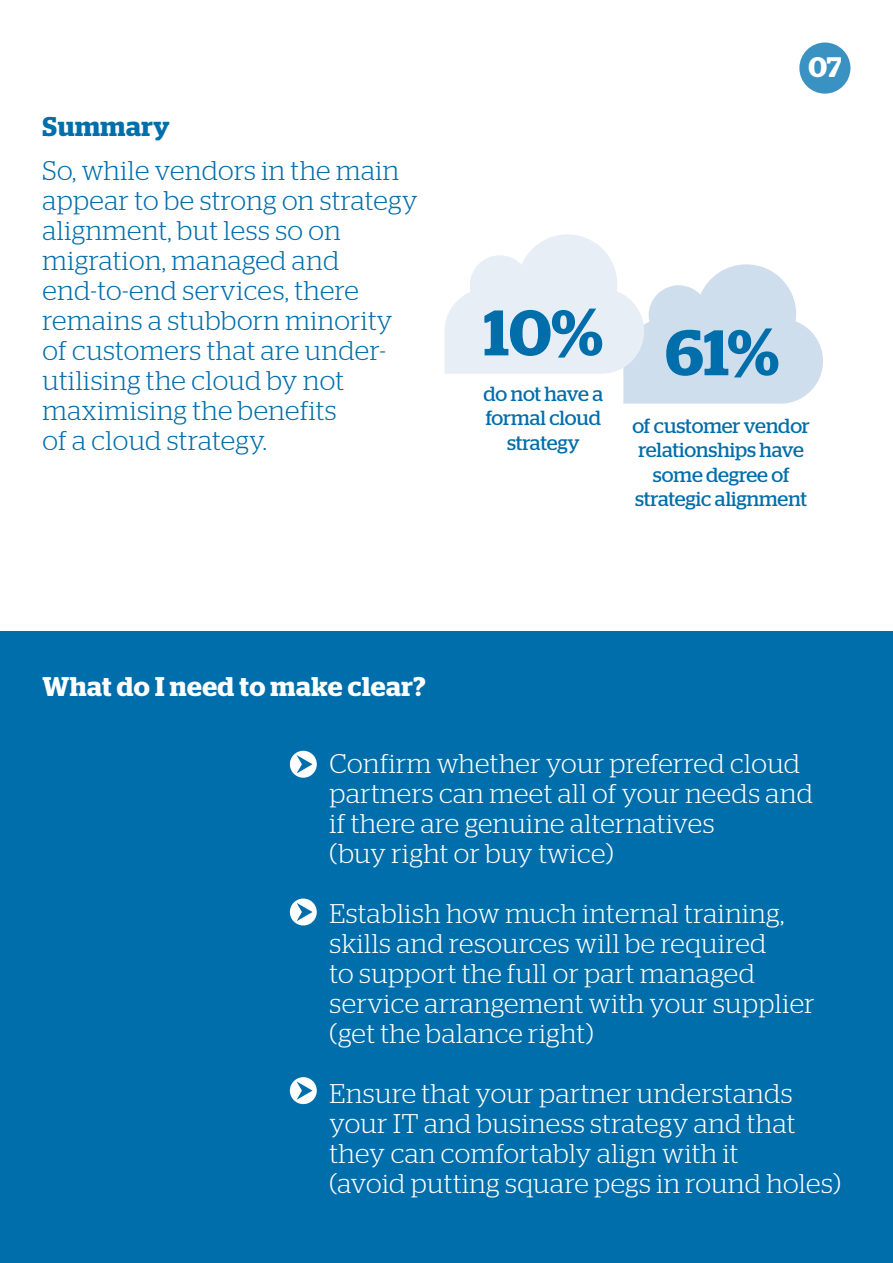
<style>
.page{position:relative;width:893px;height:1263px;background:#fff}
.page>*{position:absolute;margin:0;border:0;box-sizing:border-box;transform-origin:0 0}
.t1{font:600 64.2px "Stag";color:#006eab}
.t2{font:600 28.2px "Stag";color:#fff}
.t3{font:300 27px/30px "Stag";letter-spacing:.02em;color:#fff}
.t4{font:300 27px/30px "Stag";letter-spacing:.02em;color:#006eab}
.t5{font:600 27px "Stag";letter-spacing:.02em;color:#fff}
.t6{font:600 27px "Stag";letter-spacing:.02em;color:#006eab}
.t7{font:20.4px/24.5px "Stag";letter-spacing:-.005em;color:#006eab;text-align:center}
</style>
<div class="page">
<div style="left:0;top:631px;width:893px;height:632px;background:#006eab"></div>
<svg style="left:290px;top:751px;width:27px;height:27px"></svg>
<svg style="left:290px;top:898px;width:27px;height:27px"></svg>
<svg style="left:290px;top:1077px;width:27px;height:27px"></svg>
<svg style="left:445px;top:234px;width:378px;height:170px"></svg>
<div style="left:799px;top:43px;width:51px;height:51px;background:#3992c1;border-radius:50%"></div>
<p class="t6" style="left:43px;top:111px;width:129px">Summary</p>
<p class="t4" style="left:43px;top:156px;width:377px">So, while vendors in the main appear to be strong on strategy alignment, but less so on migration, managed and end-to-end services, there remains a stubborn minority of customers that are under&shy;utilising the cloud by not maximising the benefits<br>of a cloud strategy.</p>
<p class="t2" style="left:808px;top:51px;width:34px">07</p>
<h1 class="t1" style="left:484px;top:295px;width:121px">10%</h1>
<p class="t7" style="left:484px;top:381px;width:121px">do not have a formal cloud strategy</p>
<h1 class="t1" style="left:665px;top:315px;width:115px">61%</h1>
<p class="t7" style="left:632px;top:413px;width:179px">of customer vendor relationships have some degree of strategic alignment</p>
<p class="t5" style="left:43px;top:670px;width:385px">What do I need to make clear?</p>
<p class="t3" style="left:330px;top:748px;width:485px">Confirm whether your preferred cloud partners can meet all of your needs and if there are genuine alternatives<br>(buy right or buy twice)</p>
<p class="t3" style="left:330px;top:898px;width:487px">Establish how much internal training, skills and resources will be required<br>to support the full or part managed service arrangement with your supplier (get the balance right)</p>
<p class="t3" style="left:330px;top:1078px;width:513px">Ensure that your partner understands your IT and business strategy and that they can comfortably align with it<br>(avoid putting square pegs in round holes)</p>
</div>
